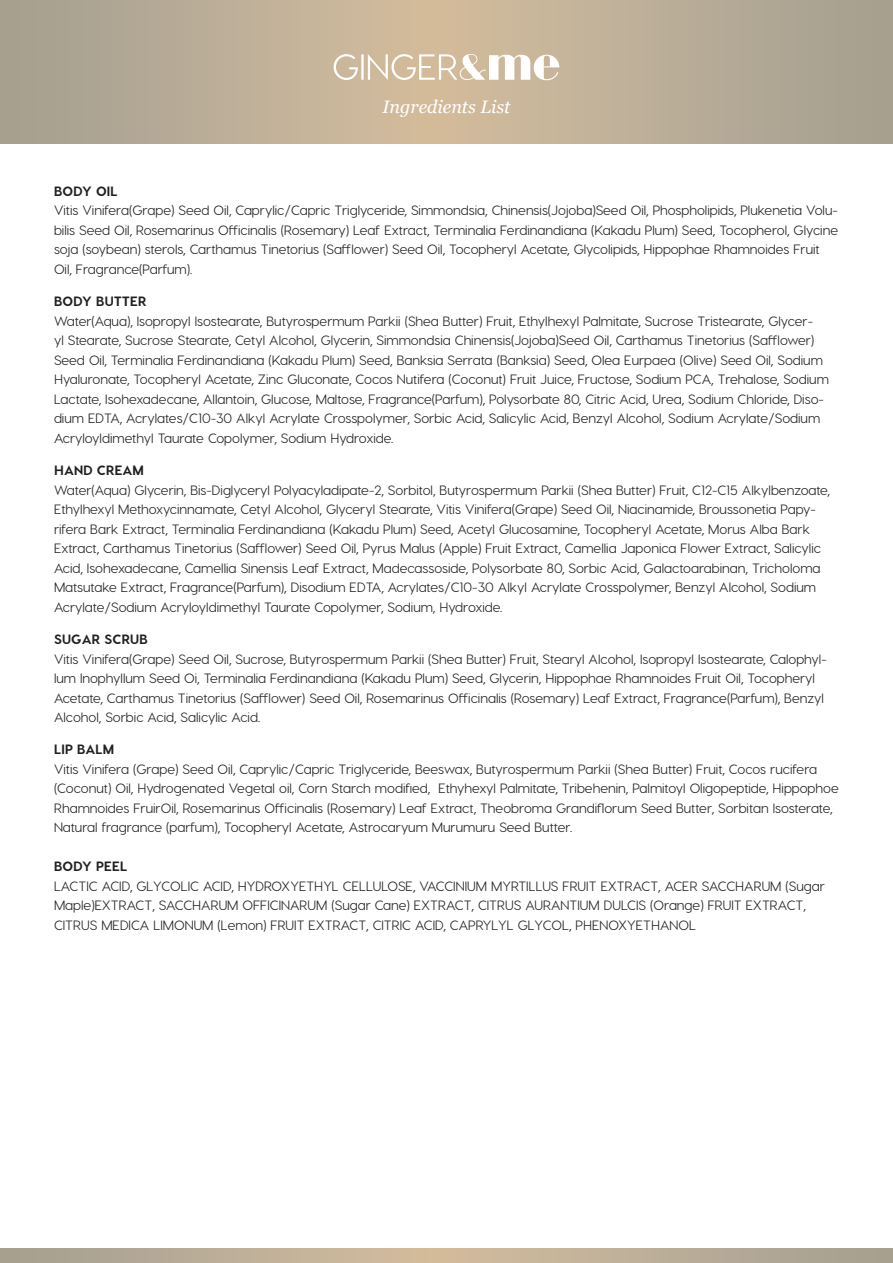
<style>
.page{position:relative;width:893px;height:1263px;background:#fff}
.page>*{position:absolute;margin:0;border:0;box-sizing:border-box;transform-origin:0 0}
.t1{font:italic 18px "Georgia";color:#fff}
.t2{font:500 13.5px/19.5px "Visby CF";color:#221f1f}
.t3{font:800 13.5px "Visby CF";letter-spacing:.01em;color:#221f1f}
</style>
<div class="page">
<svg style="left:334px;top:54px;width:225px;height:26px"></svg>
<h1 class="t1" style="left:382px;top:99px;width:130px">Ingredients List</h1>
<p class="t3" style="left:54px;top:185px;width:65px">BODY OIL</p>
<p class="t2" style="left:54px;top:201px;width:786px">Vitis Vinifera(Grape) Seed Oil, Caprylic/Capric Triglyceride, Simmondsia, Chinensis(Jojoba)Seed Oil, Phospholipids, Plukenetia Volu&shy;bilis Seed Oil, Rosemarinus Oficinalis (Rosemary) Leaf Extract, Terminalia Ferdinandiana (Kakadu Plum) Seed, Tocopherol, Glycine soja (soybean) sterols, Carthamus Tinetorius (Saflower) Seed Oil, Tocopheryl Acetate, Glycolipids, Hippophae Rhamnoides Fruit Oil, Fragrance(Parfum).</p>
<p class="t3" style="left:54px;top:295px;width:94px">BODY BUTTER</p>
<p class="t2" style="left:54px;top:312px;width:776px">Water(Aqua), Isopropyl Isostearate, Butyrospermum Parkii (Shea Butter) Fruit, Ethylhexyl Palmitate, Sucrose Tristearate, Glycer-<br>yl Stearate, Sucrose Stearate, Cetyl Alcohol, Glycerin, Simmondsia Chinensis(Jojoba)Seed Oil, Carthamus Tinetorius (Saflower)<br>Seed Oil, Terminalia Ferdinandiana (Kakadu Plum) Seed, Banksia Serrata (Banksia) Seed, Olea Eurpaea (Olive) Seed Oil, Sodium Hyaluronate, Tocopheryl Acetate, Zinc Gluconate, Cocos Nutifera (Coconut) Fruit Juice, Fructose, Sodium PCA, Trehalose, Sodium Lactate, Isohexadecane, Allantoin, Glucose, Maltose, Fragrance(Parfum), Polysorbate 80, Citric Acid, Urea, Sodium Chloride, Diso&shy;dium EDTA, Acrylates/C10-30 Alkyl Acrylate Crosspolymer, Sorbic Acid, Salicylic Acid, Benzyl Alcohol, Sodium Acrylate/Sodium Acryloyldimethyl Taurate Copolymer, Sodium Hydroxide.</p>
<p class="t3" style="left:54px;top:464px;width:91px">HAND CREAM</p>
<p class="t2" style="left:54px;top:481px;width:777px">Water(Aqua) Glycerin, Bis-Diglyceryl Polyacyladipate-2, Sorbitol, Butyrospermum Parkii (Shea Butter) Fruit, C12-C15 Alkylbenzoate, Ethylhexyl Methoxycinnamate, Cetyl Alcohol, Glyceryl Stearate, Vitis Vinifera(Grape) Seed Oil, Niacinamide, Broussonetia Papy&shy;rifera Bark Extract, Terminalia Ferdinandiana (Kakadu Plum) Seed, Acetyl Glucosamine, Tocopheryl Acetate, Morus Alba Bark Extract, Carthamus Tinetorius (Saflower) Seed Oil, Pyrus Malus (Apple) Fruit Extract, Camellia Japonica Flower Extract, Salicylic Acid, Isohexadecane, Camellia Sinensis Leaf Extract, Madecassoside, Polysorbate 80, Sorbic Acid, Galactoarabinan, Tricholoma Matsutake Extract, Fragrance(Parfum), Disodium EDTA, Acrylates/C10-30 Alkyl Acrylate Crosspolymer, Benzyl Alcohol, Sodium Acrylate/Sodium Acryloyldimethyl Taurate Copolymer, Sodium, Hydroxide.</p>
<p class="t3" style="left:54px;top:633px;width:95px">SUGAR SCRUB</p>
<p class="t2" style="left:54px;top:650px;width:774px">Vitis Vinifera(Grape) Seed Oil, Sucrose, Butyrospermum Parkii (Shea Butter) Fruit, Stearyl Alcohol, Isopropyl Isostearate, Calophyl&shy;lum Inophyllum Seed Oi, Terminalia Ferdinandiana (Kakadu Plum) Seed, Glycerin, Hippophae Rhamnoides Fruit Oil, Tocopheryl Acetate, Carthamus Tinetorius (Saflower) Seed Oil, Rosemarinus Oficinalis (Rosemary) Leaf Extract, Fragrance(Parfum), Benzyl Alcohol, Sorbic Acid, Salicylic Acid.</p>
<p class="t3" style="left:54px;top:744px;width:62px">LIP BALM</p>
<p class="t2" style="left:54px;top:760px;width:786px">Vitis Vinifera (Grape) Seed Oil, Caprylic/Capric Triglyceride, Beeswax, Butyrospermum Parkii (Shea Butter) Fruit, Cocos rucifera (Coconut) Oil, Hydrogenated Vegetal oil, Corn Starch modiied, Ethyhexyl Palmitate, Tribehenin, Palmitoyl Oligopeptide, Hippophoe Rhamnoides FruirOil, Rosemarinus Oficinalis (Rosemary) Leaf Extract, Theobroma Grandilorum Seed Butter, Sorbitan Isosterate, Natural fragrance (parfum), Tocopheryl Acetate, Astrocaryum Murumuru Seed Butter.</p>
<p class="t3" style="left:54px;top:861px;width:75px">BODY PEEL</p>
<p class="t2" style="left:54px;top:877px;width:772px">LACTIC ACID, GLYCOLIC ACID, HYDROXYETHYL CELLULOSE, VACCINIUM MYRTILLUS FRUIT EXTRACT, ACER SACCHARUM (Sugar<br>Maple)EXTRACT, SACCHARUM OFFICINARUM (Sugar Cane) EXTRACT, CITRUS AURANTIUM DULCIS (Orange) FRUIT EXTRACT,<br>CITRUS MEDICA LIMONUM (Lemon) FRUIT EXTRACT, CITRIC ACID, CAPRYLYL GLYCOL, PHENOXYETHANOL</p>
</div>
